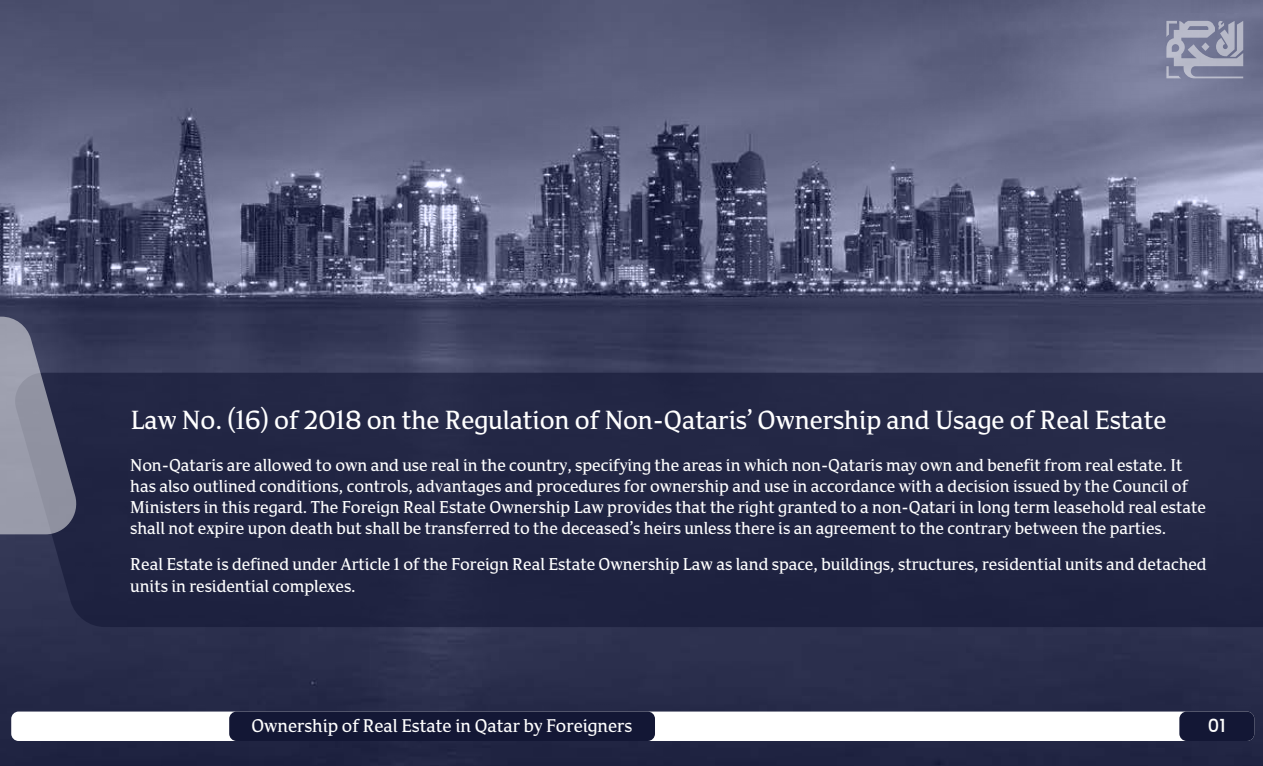
<style>
.page{position:relative;width:1263px;height:766px;background:#fff}
.page>*{position:absolute;margin:0;border:0;box-sizing:border-box;transform-origin:0 0}
.t1{font:39px "Tanseek T Regular";color:#fff}
.t2{font:27.3px "Tanseek T Regular";color:#fff}
.t3{font:25.5px/21px "Tanseek T Regular";color:#fff}
.t4{font:500 18px "Poppins";color:#fff}
</style>
<div class="page">
<img style="left:0;top:0;width:1263px;height:765px">
<div style="left:11px;top:711px;width:1243px;height:29px;background:#fff;border-radius:7px"></div>
<div style="left:229px;top:711px;width:426px;height:29px;background:#131735;border-radius:7px"></div>
<div style="left:1179px;top:711px;width:75px;height:29px;background:#131735;border-radius:7px"></div>
<div style="left:15px;top:372px;width:1248px;height:255px;background:#212543"></div>
<svg style="left:0;top:316px;width:76px;height:218px;background:#787b8e"></svg>
<svg style="left:1166px;top:21px;width:77px;height:57px;background:#989bb1"></svg>
<h1 class="t1" style="left:131px;top:391px;width:1037px">Law No. (16) of 2018 on the Regulation of Non-Qataris’ Ownership and Usage of Real Estate</h1>
<p class="t3" style="left:130px;top:453px;width:1077px">Non-Qataris are allowed to own and use real in the country, specifying the areas in which non-Qataris may own and benefit from real estate. It has also outlined conditions, controls, advantages and procedures for ownership and use in accordance with a decision issued by the Council of Ministers in this regard. The Foreign Real Estate Ownership Law provides that the right granted to a non-Qatari in long term leasehold real estate shall not expire upon death but shall be transferred to the deceased’s heirs unless there is an agreement to the contrary between the parties.</p>
<p class="t3" style="left:130px;top:552px;width:1078px">Real Estate is defined under Article 1 of the Foreign Real Estate Ownership Law as land space, buildings, structures, residential units and detached units in residential complexes.</p>
<p class="t2" style="left:252px;top:705px;width:382px">Ownership of Real Estate in Qatar by Foreigners</p>
<p class="t4" style="left:1208px;top:715px;width:19px">01</p>
</div>
